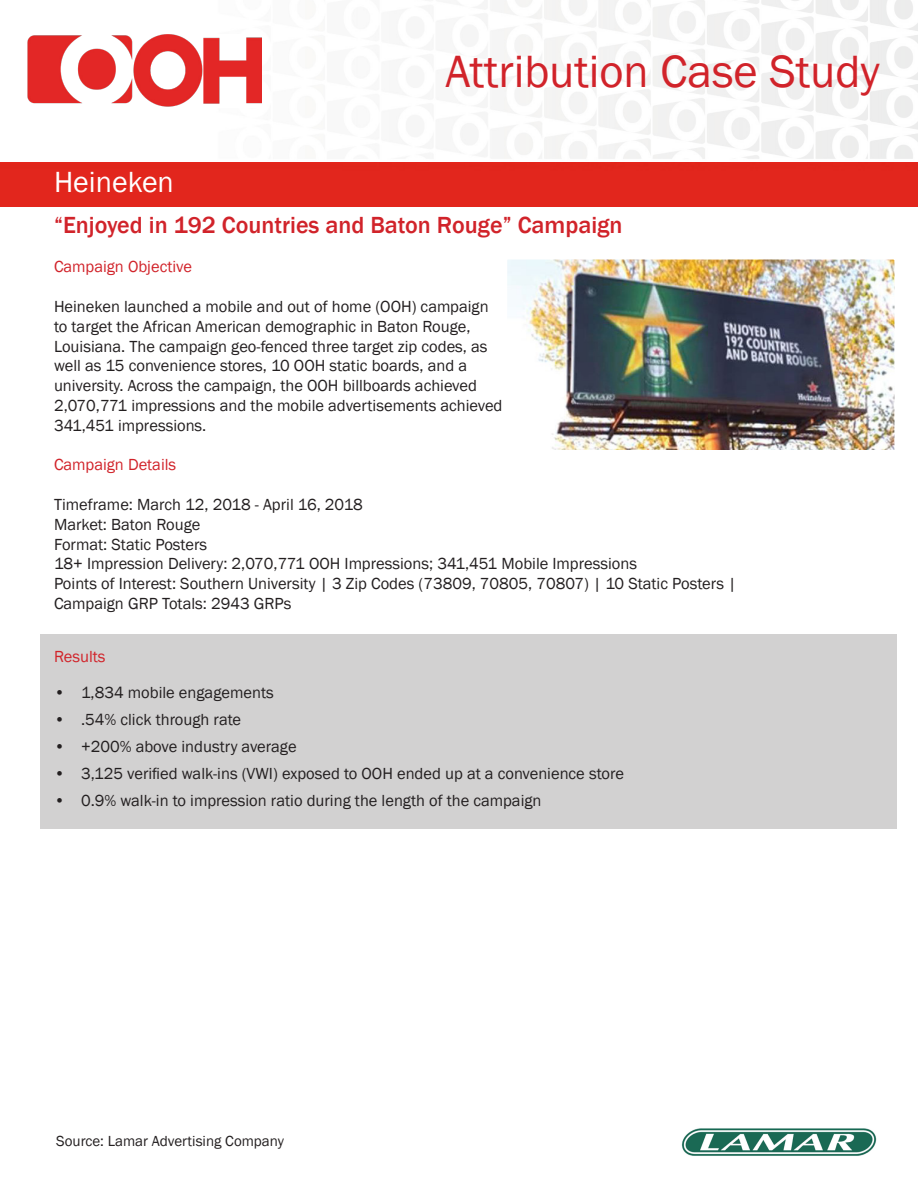
<style>
.page{position:relative;width:918px;height:1188px;background:#fff}
.page>*{position:absolute;margin:0;border:0;box-sizing:border-box;transform-origin:0 0}
.t1{font:46.5px "Franklin Gothic";color:#d1232a}
.t2{font:30px "Franklin Gothic";color:#fff}
.t3{font:500 24px "Franklin Gothic";color:#d1232a}
.t4{font:16.5px/19.8px "Franklin Gothic";color:#231f20}
.t5{font:16.5px "Franklin Gothic";color:#d1232a}
.t6{font:15px "Franklin Gothic";color:#231f20}
</style>
<div class="page">
<div style="left:40px;top:634px;width:857px;height:195px;background:#d2d1d1"></div>
<div style="left:0;top:162px;width:918px;height:44px;background:#e2261d"></div>
<img style="left:681px;top:1128px;width:196px;height:28px">
<img style="left:160px;top:0;width:758px;height:159px">
<img style="left:27px;top:35px;width:235px;height:73px">
<img style="left:508px;top:260px;width:385px;height:189px">
<div style="left:504px;top:256px;width:393px;height:197px;border:3px solid #fff"></div>
<p class="t1" style="left:446px;top:42px;width:436px">Attribution Case Study</p>
<p class="t2" style="left:54px;top:164px;width:121px">Heineken</p>
<p class="t3" style="left:54px;top:210px;width:570px">“Enjoyed in 192 Countries and Baton Rouge” Campaign</p>
<p class="t5" style="left:54px;top:257px;width:140px">Campaign Objective</p>
<p class="t4" style="left:54px;top:297px;width:450px">Heineken launched a mobile and out of home (OOH) campaign to target the African American demographic in Baton Rouge, Louisiana. The campaign geo-fenced three target zip codes, as well as 15 convenience stores, 10 OOH static boards, and a university. Across the campaign, the OOH billboards achieved 2,070,771 impressions and the mobile advertisements achieved 341,451 impressions.</p>
<p class="t5" style="left:54px;top:455px;width:124px">Campaign Details</p>
<p class="t4" style="left:54px;top:495px;width:310px">Timeframe: March 12, 2018 - April 16, 2018</p>
<p class="t4" style="left:54px;top:515px;width:148px">Market: Baton Rouge</p>
<p class="t4" style="left:54px;top:535px;width:155px">Format: Static Posters</p>
<p class="t4" style="left:54px;top:554px;width:585px">18+ Impression Delivery: 2,070,771 OOH Impressions; 341,451 Mobile Impressions</p>
<p class="t4" style="left:54px;top:574px;width:684px">Points of Interest: Southern University | 3 Zip Codes (73809, 70805, 70807) | 10 Static Posters |</p>
<p class="t4" style="left:54px;top:594px;width:239px">Campaign GRP Totals: 2943 GRPs</p>
<p class="t5" style="left:54px;top:646px;width:53px">Results</p>
<p class="t4" style="left:54px;top:683px;width:221px">• 1,834 mobile engagements</p>
<p class="t4" style="left:54px;top:710px;width:189px">• .54% click through rate</p>
<p class="t4" style="left:54px;top:737px;width:244px">• +200% above industry average</p>
<p class="t4" style="left:54px;top:764px;width:572px">• 3,125 verified walk-ins (VWI) exposed to OOH ended up at a convenience store</p>
<p class="t4" style="left:54px;top:791px;width:489px">• 0.9% walk-in to impression ratio during the length of the campaign</p>
<p class="t6" style="left:56px;top:1131px;width:229px">Source: Lamar Advertising Company</p>
</div>
